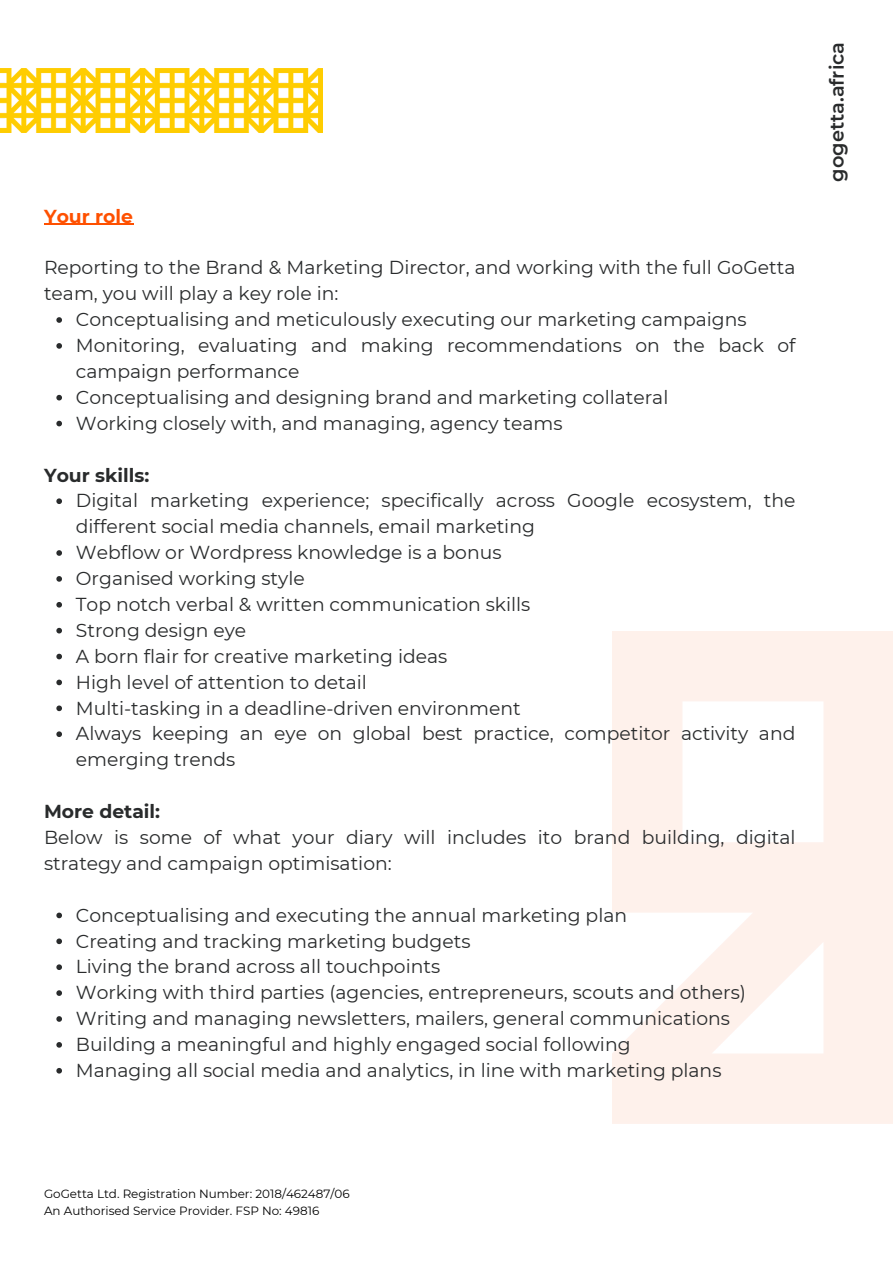
<style>
.page{position:relative;width:893px;height:1264px;background:#fff}
.page>*{position:absolute;margin:0;border:0;box-sizing:border-box;transform-origin:0 0}
.t1{font:600 19.35px "Montserrat";color:#292b2c}
.t2{font:18.75px/25.8px "Montserrat";color:#292b2c}
.t3{font:700 18.75px "Montserrat";color:#292b2c}
.t4{font:700 18.75px "Montserrat";color:#fe5000}
.t5{font:12px "Montserrat";color:#000}
.s1{font-weight:700}
</style>
<div class="page">
<hr style="left:44px;top:224px;width:89px;height:1px;background:#fe5000">
<svg style="left:56px;top:317px;width:6px;height:6px"></svg>
<svg style="left:56px;top:343px;width:6px;height:6px"></svg>
<svg style="left:56px;top:395px;width:6px;height:5px"></svg>
<svg style="left:56px;top:421px;width:6px;height:5px"></svg>
<svg style="left:56px;top:498px;width:6px;height:6px"></svg>
<svg style="left:56px;top:550px;width:6px;height:6px"></svg>
<svg style="left:56px;top:576px;width:6px;height:5px"></svg>
<svg style="left:56px;top:602px;width:6px;height:5px"></svg>
<svg style="left:56px;top:628px;width:6px;height:5px"></svg>
<svg style="left:56px;top:653px;width:6px;height:6px"></svg>
<svg style="left:56px;top:679px;width:6px;height:6px"></svg>
<svg style="left:56px;top:705px;width:6px;height:6px"></svg>
<svg style="left:56px;top:731px;width:6px;height:6px"></svg>
<svg style="left:56px;top:912px;width:6px;height:6px"></svg>
<svg style="left:56px;top:938px;width:6px;height:6px"></svg>
<svg style="left:56px;top:964px;width:6px;height:6px"></svg>
<svg style="left:56px;top:990px;width:6px;height:5px"></svg>
<svg style="left:56px;top:1016px;width:6px;height:5px"></svg>
<svg style="left:56px;top:1042px;width:6px;height:5px"></svg>
<svg style="left:56px;top:1068px;width:6px;height:5px"></svg>
<img style="left:0;top:69px;width:322px;height:64px">
<h1 class="t4" style="left:44px;top:204px;width:91px">Your role</h1>
<p class="t2" style="left:44px;top:255px;width:752px">Reporting to the Brand &amp; Marketing Director, and working with the full GoGetta team, you will play a key role in:</p>
<h1 class="t2" style="left:76px;top:306px;width:672px">Conceptualising and meticulously executing our marketing campaigns</h1>
<h2 class="t2" style="left:76px;top:332px;width:721px">Monitoring, evaluating and making recommendations on the back of campaign performance</h2>
<h2 class="t2" style="left:76px;top:384px;width:594px">Conceptualising and designing brand and marketing collateral</h2>
<h2 class="t2" style="left:76px;top:410px;width:488px">Working closely with, and managing, agency teams</h2>
<h2 class="t3" style="left:44px;top:463px;width:107px">Your skills:</h2>
<h2 class="t2" style="left:76px;top:488px;width:721px">Digital marketing experience; specifically across Google ecosystem, the different social media channels, email marketing</h2>
<h1 class="t2" style="left:76px;top:539px;width:427px">Webflow or Wordpress knowledge is a bonus</h1>
<h2 class="t2" style="left:76px;top:565px;width:230px">Organised working style</h2>
<h2 class="t2" style="left:76px;top:591px;width:456px">Top notch verbal &amp; written communication skills</h2>
<h2 class="t2" style="left:76px;top:617px;width:172px">Strong design eye</h2>
<h2 class="t2" style="left:76px;top:643px;width:373px">A born flair for creative marketing ideas</h2>
<h2 class="t2" style="left:76px;top:669px;width:292px">High level of attention to detail</h2>
<h2 class="t2" style="left:76px;top:695px;width:446px">Multi-tasking in a deadline-driven environment</h2>
<h2 class="t2" style="left:76px;top:720px;width:721px">Always keeping an eye on global best practice, competitor activity and emerging trends</h2>
<h2 class="t2" style="left:44px;top:798px;width:752px"><span class="s1">More detail:<br></span>Below is some of what your diary will includes ito brand building, digital strategy and campaign optimisation:</h2>
<h2 class="t2" style="left:76px;top:902px;width:552px">Conceptualising and executing the annual marketing plan</h2>
<h2 class="t2" style="left:76px;top:927px;width:396px">Creating and tracking marketing budgets</h2>
<h2 class="t2" style="left:76px;top:953px;width:366px">Living the brand across all touchpoints</h2>
<h2 class="t2" style="left:76px;top:979px;width:671px">Working with third parties (agencies, entrepreneurs, scouts and others)</h2>
<h2 class="t2" style="left:76px;top:1005px;width:655px">Writing and managing newsletters, mailers, general communications</h2>
<h2 class="t2" style="left:76px;top:1031px;width:556px">Building a meaningful and highly engaged social following</h2>
<h2 class="t2" style="left:76px;top:1057px;width:647px">Managing all social media and analytics, in line with marketing plans</h2>
<p class="t1" style="left:825px;top:182px;width:141px;rotate:-90deg">gogetta.africa</p>
<h2 class="t5" style="left:44px;top:1186px;width:307px">GoGetta Ltd. Registration Number: 2018/462487/06</h2>
<p class="t5" style="left:44px;top:1203px;width:277px">An Authorised Service Provider. FSP No: 49816</p>
</div>
